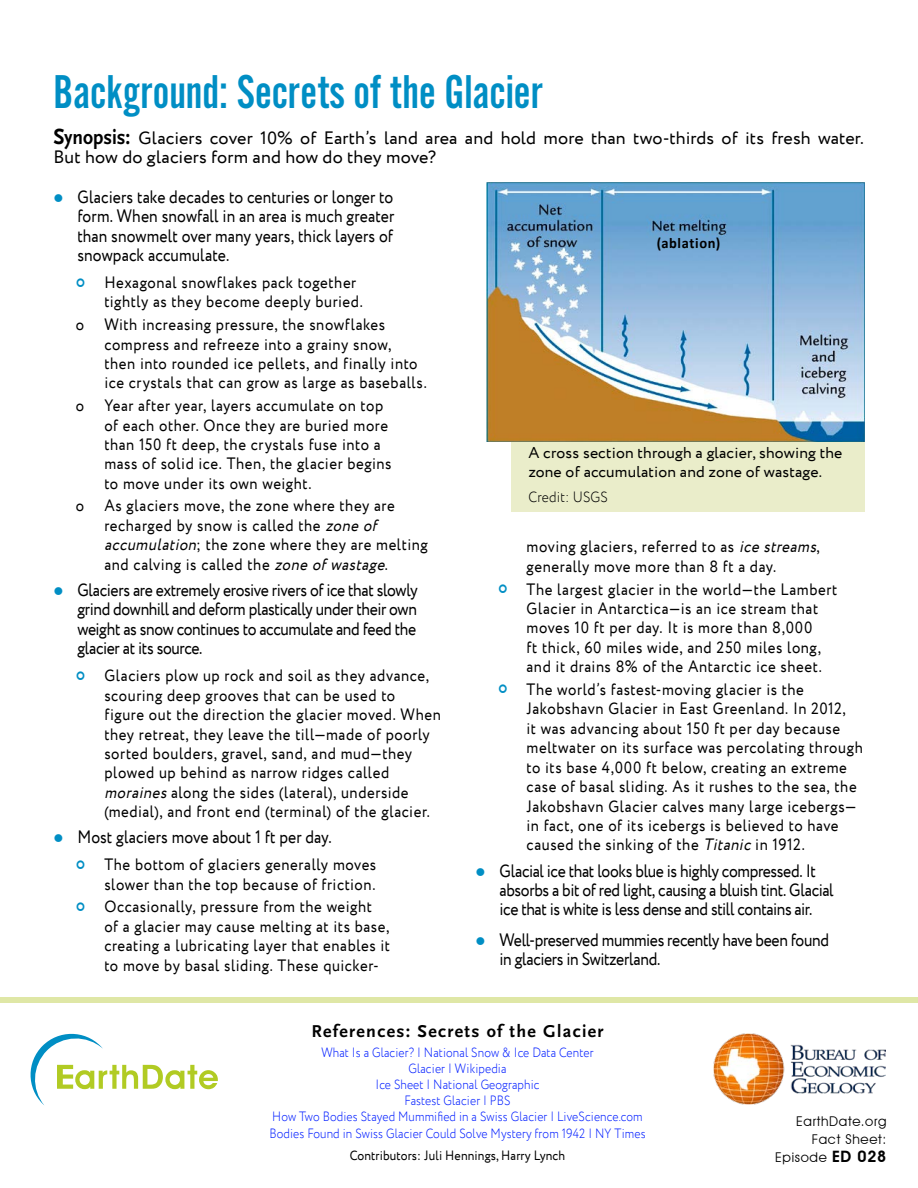
<style>
.page{position:relative;width:918px;height:1188px;background:#fff}
.page>*{position:absolute;margin:0;border:0;box-sizing:border-box;transform-origin:0 0}
.t1{font:49.35px "Alternate Got No 2 D";color:#008ec4}
.t2{font:18px/19.5px "Circe";letter-spacing:-.02em;color:#000;text-align:justify;scale:.87 1}
.t3{font:18px/19.5px "Circe";letter-spacing:.01em;color:#000}
.t4{font:18px "Circe";letter-spacing:.005em;color:#000;scale:.87 1}
.t5{font:700 18px "Scala Sans";letter-spacing:.075em;color:#000}
.t6{font:16.5px/19.5px "Circe";letter-spacing:.04em;color:#000;scale:.9 1}
.t7{font:15.75px/19.5px "Circe";letter-spacing:.01em;color:#000}
.t8{font:300 15px "Circe";letter-spacing:.01em;color:#000;scale:.9 1}
.t9{font:700 15px "Calibri";letter-spacing:.04em;color:#000}
.t10{font:300 13.5px/16.2px "Circe";letter-spacing:.01em;color:#001dff;text-align:center;scale:.87 1}
.t11{font:13.5px "Circe";letter-spacing:.01em;color:#000;scale:.9 1}
.t12{font:13.5px/18px "Avant Garde IT Cby BT";letter-spacing:.05em;color:#000;text-align:right}
.s1{font-family:"Scala Sans Bold LF SC800";font-size:22.95px}
.s2{font-family:"Scala Sans Bold LF";font-size:21.3px}
.s3{font-family:"Scala Sans Bold LF SC800";font-size:21.3px}
.s4{color:#008ec4}
.s5{font-style:italic}
.s6{font-weight:600;font-size:15.75px}
</style>
<div class="page">
<img style="left:713px;top:1034px;width:173px;height:71px">
<svg style="left:30px;top:1033px;width:188px;height:72px"></svg>
<div style="left:0;top:998px;width:918px;height:5px;background:#dfe7a6"></div>
<div style="left:512px;top:439px;width:353px;height:72px;background:#eaedca"></div>
<img style="left:487px;top:182px;width:378px;height:260px">
<h1 class="t1" style="left:53px;top:66px;width:490px">Background: Secrets of the Glacier</h1>
<p class="t3" style="left:53px;top:128px;width:812px"><span class="s1">S</span><span class="s2">ynopsis</span><span class="s3">:</span> Glaciers cover 10% of Earth’s land area and hold more than two-thirds of its fresh water.<br>But how do glaciers form and how do they move?</p>
<p class="t2" style="left:77px;top:188px;width:366px;text-indent:-24px"><span class="s4">●</span> Glaciers take decades to centuries or longer to form. When snowfall in an area is much greater than snowmelt over many years, thick layers of snowpack accumulate.</p>
<p class="t6" style="left:104px;top:273px;width:289px">Hexagonal snowflakes pack together tightly as they become deeply buried.</p>
<p class="t6" style="left:104px;top:315px;width:360px;text-indent:-28px">o With increasing pressure, the snowflakes compress and refreeze into a grainy snow,<br>then into rounded ice pellets, and finally into ice crystals that can grow as large as baseballs.</p>
<p class="t6" style="left:104px;top:396px;width:321px;text-indent:-28px">o Year after year, layers accumulate on top of each other. Once they are buried more than 150 ft deep, the crystals fuse into a mass of solid ice. Then, the glacier begins to move under its own weight.</p>
<p class="t6" style="left:104px;top:497px;width:361px;text-indent:-28px">o As glaciers move, the zone where they are recharged by snow is called the <span class="s5">zone of accumulation</span>; the zone where they are melting and calving is called the <span class="s5">zone ofwastage</span>.</p>
<p class="t2" style="left:77px;top:581px;width:393px;text-indent:-24px"><span class="s4">●</span> Glaciers are extremely erosive rivers of ice that slowly grind downhill and deform plastically under their own weight as snow continues to accumulate and feed the glacier at its source.</p>
<p class="t6" style="left:104px;top:666px;width:375px">Glaciers plow up rock and soil as they advance, scouring deep grooves that can be used to<br>figure out the direction the glacier moved. When they retreat, they leave the till—made of poorly sorted boulders, gravel, sand, and mud—they plowed up behind as narrow ridges called <span class="s5">moraines</span>along the sides (lateral), underside (medial), and front end (terminal) of the glacier.</p>
<p class="t4" style="left:53px;top:825px;width:321px"><span class="s4">●</span> Most glaciers move about 1 ft per day.</p>
<p class="t6" style="left:104px;top:856px;width:304px">The bottom of glaciers generally moves slower than the top because of friction.</p>
<p class="t6" style="left:104px;top:898px;width:319px">Occasionally, pressure from the weight<br>of a glacier may cause melting at its base, creating a lubricating layer that enables it to move by basal sliding. These quicker-</p>
<p class="t9" style="left:657px;top:234px;width:65px">(ablation)</p>
<p class="t7" style="left:528px;top:443px;width:316px">A cross section through a glacier, showing the zone of accumulation and zone of wastage.</p>
<p class="t8" style="left:528px;top:487px;width:90px">Credit: USGS</p>
<p class="t6" style="left:527px;top:538px;width:328px">moving glaciers, referred to as <span class="s5">ice streams</span>, generally move more than 8 ft a day.</p>
<p class="t6" style="left:527px;top:580px;width:347px">The largest glacier in the world—the Lambert Glacier in Antarctica—is an ice stream that moves 10 ft per day. It is more than 8,000<br>ft thick, 60 miles wide, and 250 miles long, and it drains 8% of the Antarctic ice sheet.</p>
<p class="t6" style="left:527px;top:680px;width:375px">The world’s fastest-moving glacier is the Jakobshavn Glacier in East Greenland. In 2012,<br>it was advancing about 150 ft per day because meltwater on its surface was percolating through to its base 4,000 ft below, creating an extreme case of basal sliding. As it rushes to the sea, the Jakobshavn Glacier calves many large icebergs— in fact, one of its icebergs is believed to have caused the sinking of the <span class="s5">Titanic</span> in 1912.</p>
<p class="t2" style="left:500px;top:861px;width:386px;text-align:left;text-indent:-24px"><span class="s4">●</span> Glacial ice that looks blue is highly compressed. It absorbs a bit of red light, causing a bluish tint. Glacial ice that is white is less dense and still contains air.</p>
<p class="t2" style="left:500px;top:931px;width:380px;text-indent:-24px"><span class="s4">●</span> Well-preserved mummies recently have been found in glaciers in Switzerland.</p>
<p class="t5" style="left:311px;top:1021px;width:294px">References: Secrets of the Glacier</p>
<p class="t10" style="left:269px;top:1045px;width:434px">What Is a Glacier? | National Snow &amp; Ice Data Center<br>Glacier | Wikipedia<br>Ice Sheet | National Geographic<br>Fastest Glacier | PBS<br>How Two Bodies Stayed Mummified in a Swiss Glacier | LiveScience.com Bodies Found in Swiss Glacier Could Solve Mystery from 1942 | NY Times</p>
<p class="t11" style="left:350px;top:1147px;width:241px">Contributors: Juli Hennings, Harry Lynch</p>
<p class="t12" style="left:775px;top:1113px;width:113px">EarthDate.org<br>Fact Sheet:<br>Episode <span class="s6">ED 028</span></p>
</div>
